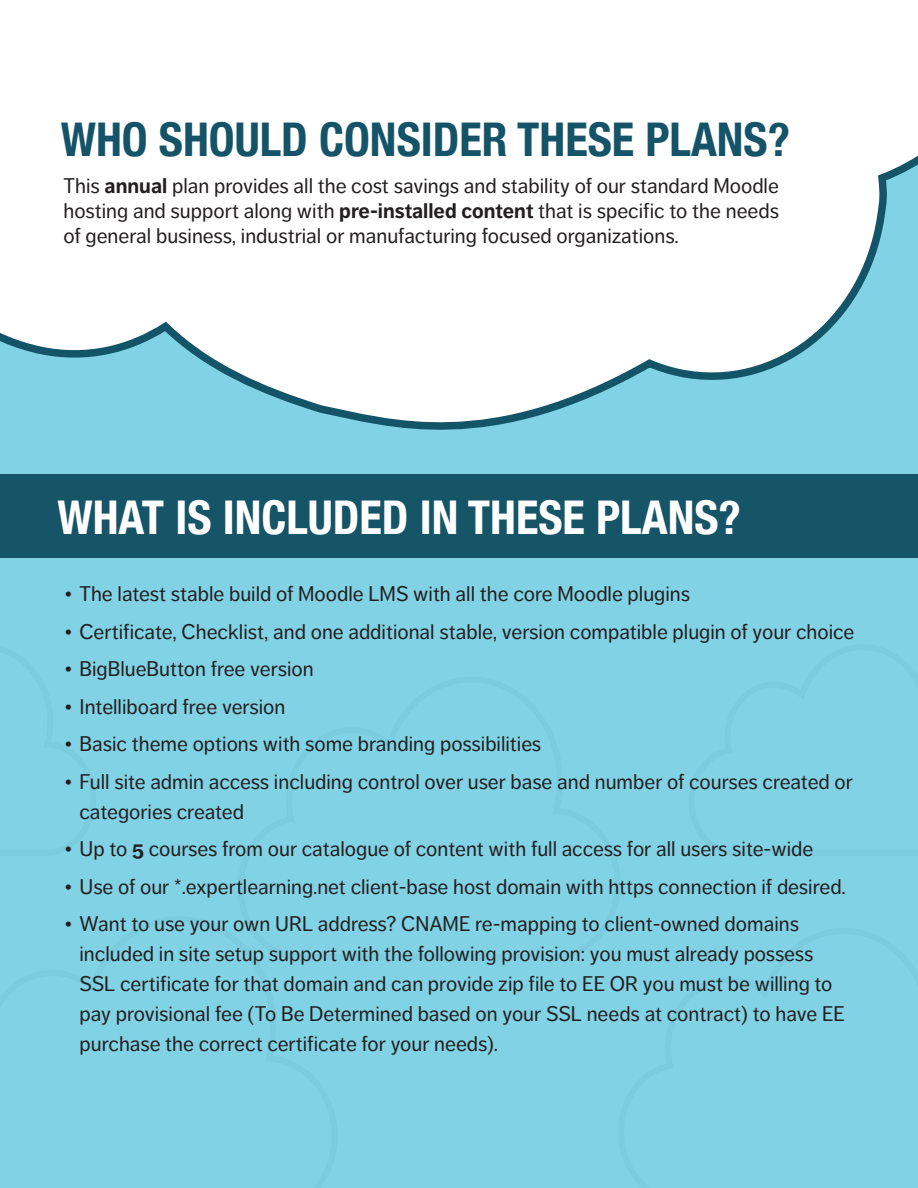
<style>
.page{position:relative;width:918px;height:1188px;background:#fff}
.page>*{position:absolute;margin:0;border:0;box-sizing:border-box;transform-origin:0 0}
.t1{font:700 condensed 46.5px "Helvetica Neue";color:#155468}
.t2{font:700 condensed 46.5px "Helvetica Neue";color:#fff}
.t3{font:21px/30px "Dagny Pro";color:#231f20}
.s1{font-weight:700}
</style>
<div class="page">
<div style="left:0;top:455px;width:918px;height:733px;background:#80d2e4"></div>
<svg style="left:0;top:155px;width:918px;height:300px"></svg>
<div style="left:0;top:474px;width:918px;height:84px;background:#165468"></div>
<div style="left:617px;top:926px;width:301px;height:262px;background:#80d2e4"></div>
<div style="left:0;top:643px;width:98px;height:214px;background:#80d2e4"></div>
<div style="left:687px;top:643px;width:231px;height:214px;background:#80d2e4"></div>
<div style="left:236px;top:675px;width:386px;height:287px;background:#80d2e4"></div>
<div style="left:0;top:915px;width:339px;height:273px;background:#80d2e4"></div>
<p class="t1" style="left:61px;top:101px;width:731px">WHO SHOULD CONSIDER THESE PLANS?</p>
<p class="t3" style="left:64px;top:173px;width:717px;line-height:25.2px;text-align:justify">This <span class="s1">annual</span> plan provides all the cost savings and stability of our standard Moodle hosting and support along with <span class="s1">pre-installed content</span> that is specific to the needs of general business, industrial or manufacturing focused organizations.</p>
<p class="t2" style="left:57px;top:479px;width:685px">WHAT IS INCLUDED IN THESE PLANS?</p>
<p class="t3" style="left:64px;top:579px;width:627px">• The latest stable build of Moodle LMS with all the core Moodle plugins</p>
<p class="t3" style="left:64px;top:617px;width:792px">• Certificate, Checklist, and one additional stable, version compatible plugin of your choice</p>
<p class="t3" style="left:64px;top:654px;width:251px">• BigBlueButton free version</p>
<p class="t3" style="left:64px;top:692px;width:222px">• Intelliboard free version</p>
<p class="t3" style="left:64px;top:729px;width:478px">• Basic theme options with some branding possibilities</p>
<p class="t3" style="left:80px;top:767px;width:775px;text-indent:-15px">• Full site admin access including control over user base and number of courses created or categories created</p>
<p class="t3" style="left:64px;top:834px;width:750px">• Up to <span class="s1">5</span> courses from our catalogue of content with full access for all users site-wide</p>
<p class="t3" style="left:64px;top:872px;width:783px">• Use of our *.expertlearning.net client-base host domain with https connection if desired.</p>
<p class="t3" style="left:80px;top:909px;width:767px;text-indent:-15px">• Want to use your own URL address? CNAME re-mapping to client-owned domains included in site setup support with the following provision: you must already possess SSL certificate for that domain and can provide zip file to EE OR you must be willing to pay provisional fee (To Be Determined based on your SSL needs at contract) to have EE purchase the correct certificate for your needs).</p>
</div>
